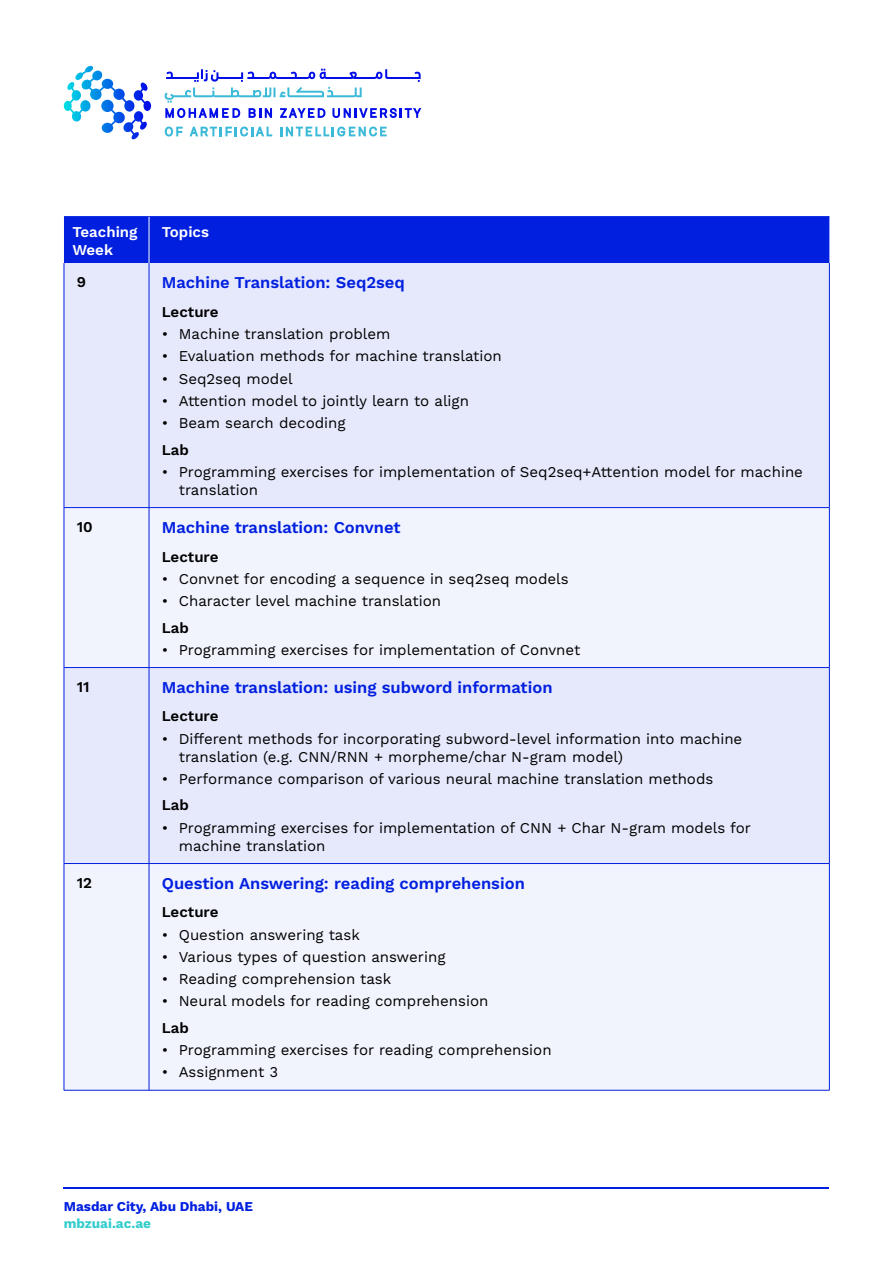
<style>
.page{position:relative;width:893px;height:1263px;background:#fff}
.page>*{position:absolute;margin:0;border:0;box-sizing:border-box;transform-origin:0 0}
.t1{font:600 16.5px "Work Sans";color:#011fdf}
.t2{font:15px/18px "Work Sans";color:#000}
.t3{font:600 15px "Work Sans";color:#000}
.t4{font:600 15px/18px "Work Sans";color:#fff}
.t5{font:700 13.5px "Work Sans";color:#011fdf}
.t6{font:700 13.5px "Work Sans";color:#3cc}
</style>
<div class="page">
<div style="left:64px;top:217px;width:765px;height:46px;background:#011fdf"></div>
<div style="left:65px;top:263px;width:764px;height:244px;background:#e6e9fc"></div>
<svg style="left:65px;top:508px;width:764px;height:582px;fill:#f2f4fd"></svg>
<hr style="left:64px;top:263px;width:1px;height:244px;background:#011fdf">
<hr style="left:149px;top:263px;width:1px;height:244px;background:#011fdf">
<hr style="left:829px;top:263px;width:1px;height:244px;background:#011fdf">
<hr style="left:64px;top:507px;width:85px;height:1px;background:#011fdf">
<hr style="left:64px;top:508px;width:1px;height:159px;background:#011fdf">
<hr style="left:149px;top:507px;width:681px;height:1px;background:#011fdf">
<hr style="left:149px;top:508px;width:1px;height:159px;background:#011fdf">
<hr style="left:829px;top:508px;width:1px;height:159px;background:#011fdf">
<hr style="left:64px;top:667px;width:85px;height:1px;background:#011fdf">
<hr style="left:64px;top:668px;width:1px;height:195px;background:#011fdf">
<hr style="left:149px;top:667px;width:681px;height:1px;background:#011fdf">
<hr style="left:149px;top:668px;width:1px;height:195px;background:#011fdf">
<hr style="left:829px;top:668px;width:1px;height:195px;background:#011fdf">
<hr style="left:64px;top:863px;width:85px;height:1px;background:#011fdf">
<hr style="left:64px;top:864px;width:1px;height:226px;background:#011fdf">
<hr style="left:149px;top:863px;width:681px;height:1px;background:#011fdf">
<hr style="left:149px;top:864px;width:1px;height:226px;background:#011fdf">
<hr style="left:829px;top:864px;width:1px;height:226px;background:#011fdf">
<hr style="left:64px;top:1090px;width:85px;height:1px;background:#011fdf">
<hr style="left:149px;top:1090px;width:681px;height:1px;background:#011fdf">
<hr style="left:64px;top:216px;width:85px;height:1px;background:#011fdf">
<hr style="left:149px;top:216px;width:680px;height:1px;background:#011fdf">
<hr style="left:149px;top:217px;width:1px;height:46px;background:#fff">
<hr style="left:64px;top:1187px;width:765px;height:1px;background:#011fdf">
<svg style="left:64px;top:66px;width:87px;height:74px"></svg>
<svg style="left:165px;top:127px;width:18px;height:10px"></svg>
<svg style="left:190px;top:127px;width:82px;height:10px"></svg>
<svg style="left:280px;top:127px;width:107px;height:10px"></svg>
<svg style="left:164px;top:69px;width:257px;height:49px"></svg>
<p class="t4" style="left:72px;top:223px;width:67px">Teaching<br>Week</p>
<p class="t4" style="left:162px;top:223px;width:49px">Topics</p>
<p class="t3" style="left:77px;top:273px;width:11px">9</p>
<p class="t1" style="left:162px;top:273px;width:245px">Machine Translation: Seq2seq</p>
<p class="t3" style="left:162px;top:303px;width:58px">Lecture</p>
<p class="t2" style="left:162px;top:326px;width:230px">• Machine translation problem</p>
<p class="t2" style="left:162px;top:348px;width:342px">• Evaluation methods for machine translation</p>
<p class="t2" style="left:162px;top:370px;width:132px">• Seq2seq model</p>
<p class="t2" style="left:162px;top:392px;width:309px">• Attention model to jointly learn to align</p>
<p class="t2" style="left:162px;top:415px;width:185px">• Beam search decoding</p>
<p class="t3" style="left:162px;top:441px;width:29px">Lab</p>
<p class="t2" style="left:179px;top:463px;width:626px;text-indent:-17px">• Programming exercises for implementation of Seq2seq+Attention model for machine translation</p>
<p class="t3" style="left:77px;top:518px;width:17px">10</p>
<p class="t1" style="left:162px;top:518px;width:240px">Machine translation: Convnet</p>
<p class="t3" style="left:162px;top:548px;width:58px">Lecture</p>
<p class="t2" style="left:162px;top:570px;width:408px">• Convnet for encoding a sequence in seq2seq models</p>
<p class="t2" style="left:162px;top:592px;width:281px">• Character level machine translation</p>
<p class="t3" style="left:162px;top:619px;width:29px">Lab</p>
<p class="t2" style="left:162px;top:641px;width:420px">• Programming exercises for implementation of Convnet</p>
<p class="t3" style="left:77px;top:678px;width:14px">11</p>
<p class="t1" style="left:162px;top:678px;width:392px">Machine translation: using subword information</p>
<p class="t3" style="left:162px;top:708px;width:58px">Lecture</p>
<p class="t2" style="left:179px;top:730px;width:565px;text-indent:-17px">• Different methods for incorporating subword-level information into machine translation (e.g. CNN/RNN + morpheme/char N-gram model)</p>
<p class="t2" style="left:162px;top:770px;width:553px">• Performance comparison of various neural machine translation methods</p>
<p class="t3" style="left:162px;top:797px;width:29px">Lab</p>
<p class="t2" style="left:179px;top:819px;width:574px;text-indent:-17px">• Programming exercises for implementation of CNN + Char N-gram models for machine translation</p>
<p class="t3" style="left:77px;top:874px;width:17px">12</p>
<p class="t1" style="left:162px;top:873px;width:365px">Question Answering: reading comprehension</p>
<p class="t3" style="left:162px;top:903px;width:58px">Lecture</p>
<p class="t2" style="left:162px;top:926px;width:200px">• Question answering task</p>
<p class="t2" style="left:162px;top:948px;width:285px">• Various types of question answering</p>
<p class="t2" style="left:162px;top:971px;width:231px">• Reading comprehension task</p>
<p class="t2" style="left:162px;top:993px;width:328px">• Neural models for reading comprehension</p>
<p class="t3" style="left:162px;top:1019px;width:29px">Lab</p>
<p class="t2" style="left:162px;top:1042px;width:391px">• Programming exercises for reading comprehension</p>
<p class="t2" style="left:162px;top:1064px;width:118px">• Assignment 3</p>
<p class="t5" style="left:64px;top:1199px;width:191px">Masdar City, Abu Dhabi, UAE</p>
<p class="t6" style="left:64px;top:1215px;width:89px">mbzuai.ac.ae</p>
</div>
